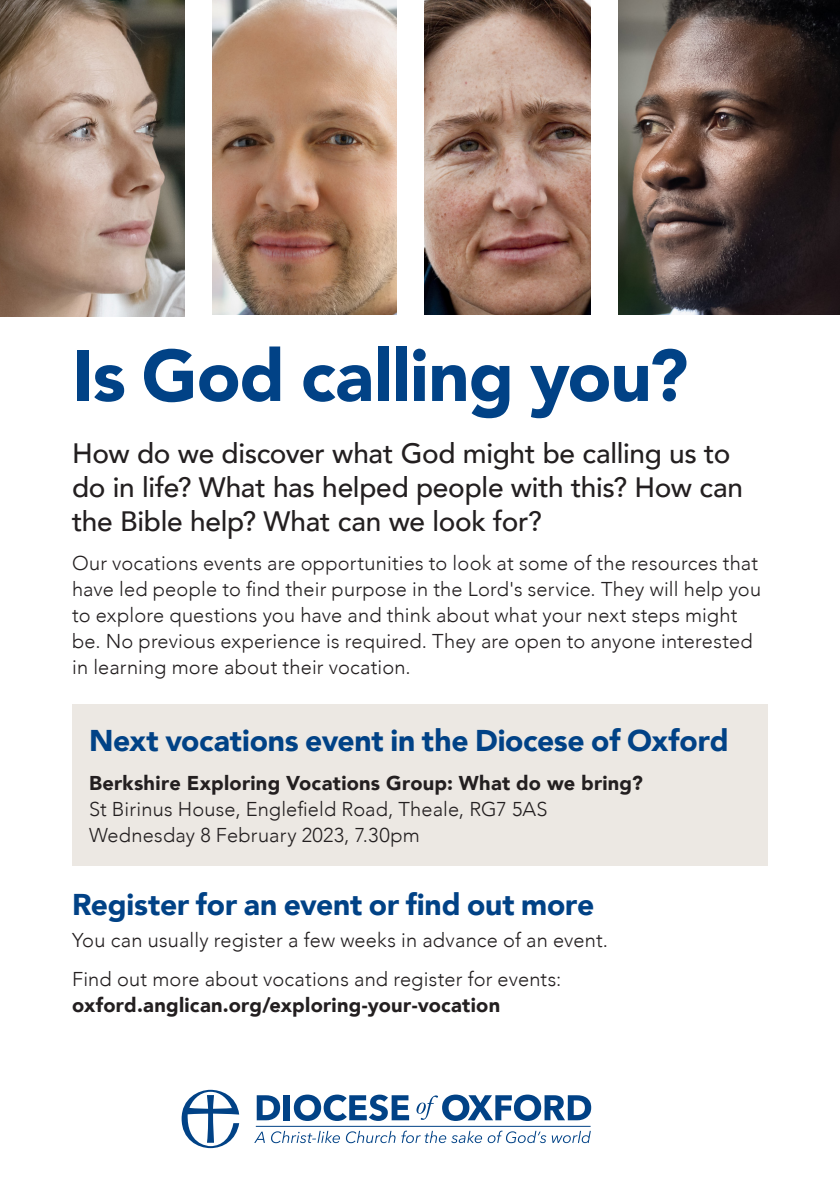
<style>
.page{position:relative;width:840px;height:1191px;background:#fff}
.page>*{position:absolute;margin:0;border:0;box-sizing:border-box;transform-origin:0 0}
.A_head{font:900 72px "Avenir";letter-spacing:-.01em;color:#014286}
.A_head-2{font:900 30px "Avenir";letter-spacing:-.01em;color:#014286}
.body{font:500 28px/34px "Avenir";letter-spacing:-.01em;color:#231f20}
.body-2{font:300 20px/26px "Avenir";letter-spacing:.01em;color:#231f20}
.body-3{font:900 20px "Avenir";letter-spacing:.015em;color:#231f20}
</style>
<div class="page">
<div style="left:72px;top:703px;width:695px;height:162px;background:#ece8e3"></div>
<svg style="left:255px;top:1131px;width:10px;height:11px"></svg>
<svg style="left:271px;top:1130px;width:69px;height:13px"></svg>
<svg style="left:346px;top:1130px;width:49px;height:13px"></svg>
<svg style="left:401px;top:1130px;width:189px;height:13px"></svg>
<svg style="left:181px;top:1089px;width:58px;height:59px"></svg>
<hr style="left:256px;top:1126px;width:334px;height:1px;background:#014286">
<svg style="left:256px;top:1095px;width:24px;height:25px"></svg>
<div style="left:284px;top:1095px;width:6px;height:25px;background:#014286"></div>
<svg style="left:294px;top:1094px;width:115px;height:27px"></svg>
<svg style="left:416px;top:1094px;width:175px;height:27px"></svg>
<img style="left:618px;top:0;width:221px;height:315px">
<img style="left:0;top:0;width:184px;height:316px">
<img style="left:212px;top:0;width:184px;height:315px">
<img style="left:424px;top:0;width:166px;height:315px">
<p class="A_head" style="left:72px;top:314px;width:617px">Is God calling you?</p>
<p class="body" style="left:72px;top:435px;width:672px">How do we discover what God might be calling us to do in life? What has helped people with this? How can the Bible help? What can we look for?</p>
<p class="body-2" style="left:72px;top:550px;width:690px">Our vocations events are opportunities to look at some of the resources that have led people to find their purpose in the Lord's service. They will help you to explore questions you have and think about what your next steps might be. No previous experience is required. They are open to anyone interested in learning more about their vocation.</p>
<p class="A_head-2" style="left:89px;top:714px;width:640px">Next vocations event in the Diocese of Oxford</p>
<p class="body-3" style="left:89px;top:765px;width:555px">Berkshire Exploring Vocations Group: What do we bring?</p>
<p class="body-2" style="left:89px;top:796px;width:460px">St Birinus House, Englefield Road, Theale, RG7 5AS</p>
<p class="body-2" style="left:89px;top:822px;width:332px">Wednesday 8 February 2023, 7.30pm</p>
<p class="A_head-2" style="left:72px;top:878px;width:523px">Register for an event or find out more</p>
<p class="body-2" style="left:72px;top:927px;width:537px">You can usually register a few weeks in advance of an event.</p>
<p class="body-2" style="left:72px;top:966px;width:490px">Find out more about vocations and register for events:</p>
<p class="body-3" style="left:72px;top:988px;width:429px">oxford.anglican.org/exploring-your-vocation</p>
</div>
